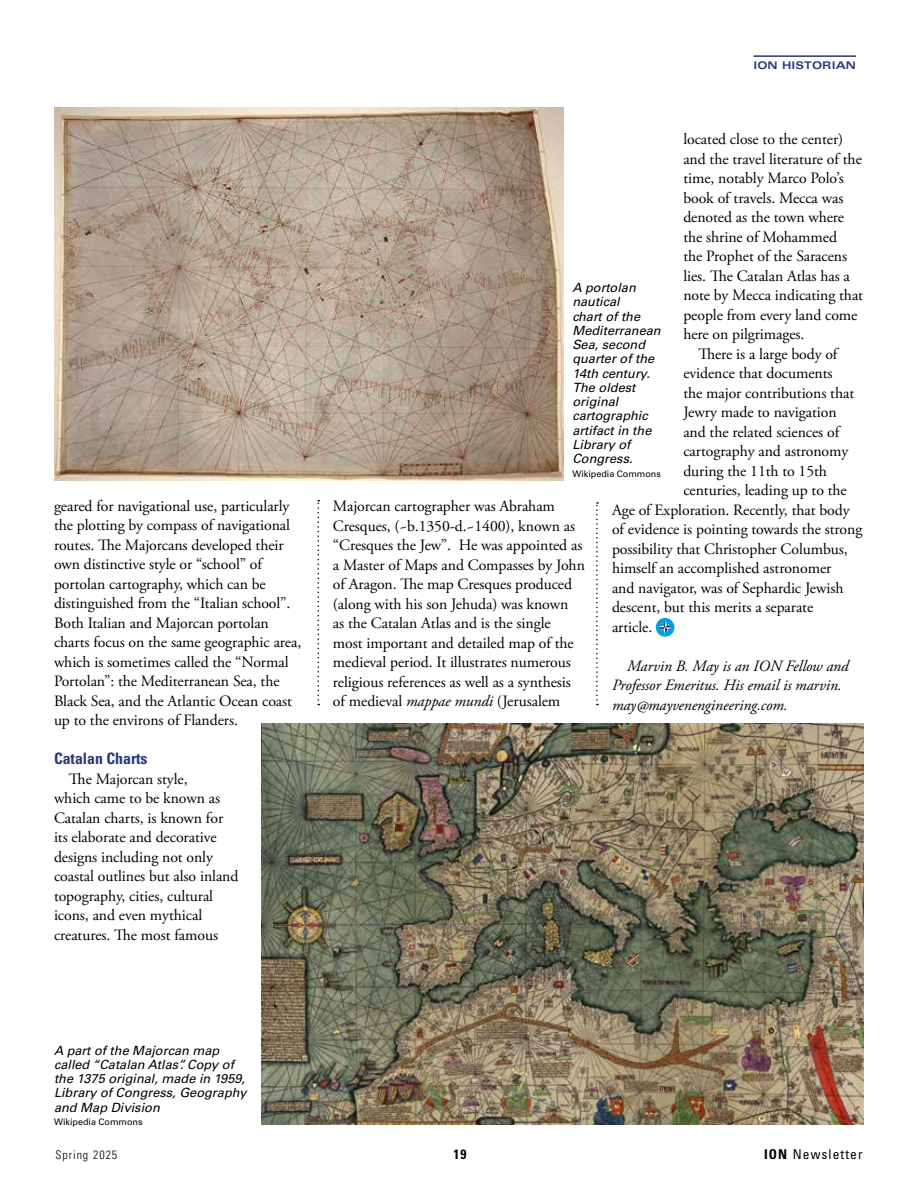
<style>
.page{position:relative;width:918px;height:1188px;background:#fff}
.page>*{position:absolute;margin:0;border:0;box-sizing:border-box;transform-origin:0 0}
.t1{font:15.75px/19.5px "Adobe Garamond Pro";letter-spacing:-.005em;color:#000}
.t2{font:italic 15.75px/19.5px "Adobe Garamond Pro";letter-spacing:-.005em;color:#000}
.t3{font:700 condensed 15.75px "Univers LT Std";color:#29367b}
.t4{font:condensed 13.5px "Univers LT Std";letter-spacing:.08em;color:#000}
.t5{font:700 condensed 13.5px "Univers LT Std";color:#000}
.t6{font:italic 12.75px/14.2px "Univers LT Std";color:#000}
.t7{font:300 condensed 12px "Univers LT Std";letter-spacing:.08em;color:#000}
.t8{font:700 expanded 10.5px "Univers LT Std";letter-spacing:.01em;color:#29367b}
.t9{font:9px "Univers LT Std";color:#000}
.s1{font-style:italic}
.s2{font-weight:700}
</style>
<div class="page">
<hr style="left:753px;top:55px;width:103px;height:2px;background:#29367b">
<div style="left:656px;top:618px;width:18px;height:18px;border:1px solid #00a1de;border-radius:50%"></div>
<svg style="left:658px;top:620px;width:15px;height:15px"></svg>
<img style="left:261px;top:723px;width:603px;height:402px">
<img style="left:54px;top:108px;width:510px;height:372px">
<svg style="left:318px;top:500px;width:1px;height:205px"></svg>
<svg style="left:596px;top:502px;width:2px;height:203px"></svg>
<p class="t1" style="left:54px;top:497px;width:249px">geared for navigational use, particularly the plotting by compass of navigational routes. The Majorcans developed their own distinctive style or “school” of portolan cartography, which can be distinguished from the “Italian school”.<br>Both Italian and Majorcan portolan charts focus on the same geographic area, which is sometimes called the “Normal Portolan”: the Mediterranean Sea, the Black Sea, and the Atlantic Ocean coast up to the environs of Flanders.</p>
<p class="t3" style="left:54px;top:749px;width:95px">Catalan Charts</p>
<p class="t1" style="left:54px;top:770px;width:186px;text-indent:15px">The Majorcan style,<br>which came to be known as<br>Catalan charts, is known for its elaborate and decorative designs including not only coastal outlines but also inland topography, cities, cultural icons, and even mythical creatures. The most famous</p>
<p class="t8" style="left:753px;top:59px;width:104px">ION HISTORIAN</p>
<p class="t1" style="left:683px;top:130px;width:161px">located close to the center)</p>
<p class="t1" style="left:683px;top:150px;width:180px">and the travel literature of the</p>
<p class="t1" style="left:683px;top:169px;width:162px">time, notably Marco Polo’s</p>
<p class="t1" style="left:683px;top:189px;width:162px">book of travels. Mecca was</p>
<p class="t1" style="left:683px;top:208px;width:162px">denoted as the town where</p>
<p class="t1" style="left:683px;top:228px;width:155px">the shrine of Mohammed</p>
<p class="t1" style="left:683px;top:247px;width:165px">the Prophet of the Saracens</p>
<p class="t1" style="left:683px;top:267px;width:168px">lies. The Catalan Atlas has a</p>
<p class="t1" style="left:683px;top:286px;width:181px">note by Mecca indicating that</p>
<p class="t1" style="left:683px;top:306px;width:176px">people from every land come</p>
<p class="t1" style="left:683px;top:325px;width:123px">here on pilgrimages.</p>
<p class="t1" style="left:698px;top:345px;width:141px">There is a large body of</p>
<p class="t1" style="left:683px;top:364px;width:151px">evidence that documents</p>
<p class="t1" style="left:683px;top:384px;width:172px">the major contributions that</p>
<p class="t1" style="left:683px;top:403px;width:155px">Jewry made to navigation</p>
<p class="t1" style="left:683px;top:423px;width:157px">and the related sciences of</p>
<p class="t1" style="left:683px;top:442px;width:167px">cartography and astronomy</p>
<p class="t1" style="left:683px;top:462px;width:145px">during the 11th to 15th</p>
<p class="t1" style="left:683px;top:481px;width:165px">centuries, leading up to the</p>
<p class="t1" style="left:612px;top:500px;width:239px">Age of Exploration. Recently, that body</p>
<p class="t1" style="left:612px;top:520px;width:252px">of evidence is pointing towards the strong</p>
<p class="t1" style="left:612px;top:539px;width:237px">possibility that Christopher Columbus,</p>
<p class="t1" style="left:612px;top:559px;width:221px">himself an accomplished astronomer</p>
<p class="t1" style="left:612px;top:578px;width:233px">and navigator, was of Sephardic Jewish</p>
<p class="t1" style="left:612px;top:598px;width:203px">descent, but this merits a separate</p>
<p class="t1" style="left:612px;top:617px;width:42px">article.</p>
<p class="t2" style="left:612px;top:656px;width:238px;text-indent:15px">Marvin B. May is an ION Fellow and<br>Professor Emeritus. His email is marvin. may@mayvenengineering.com.</p>
<p class="t6" style="left:572px;top:281px;width:90px">A portolan nautical<br>chart of the<br>Mediterranean<br>Sea, second quarter of the<br>14th century.<br>The oldest original cartographic artifact in the<br>Library of<br>Congress.</p>
<p class="t9" style="left:572px;top:468px;width:90px">Wikipedia Commons</p>
<p class="t1" style="left:333px;top:497px;width:253px">Majorcan cartographer was Abraham Cresques, (~b.1350-d.~1400), known as “Cresques the Jew”. He was appointed as a Master of Maps and Compasses by John of Aragon. The map Cresques produced (along with his son Jehuda) was known<br>as the Catalan Atlas and is the single<br>most important and detailed map of the medieval period. It illustrates numerous religious references as well as a synthesis of medieval <span class="s1">mappae mundi</span> (Jerusalem</p>
<p class="t6" style="left:54px;top:1043px;width:194px">A part of the Majorcan map called “Catalan Atlas”. Copy of the 1375 original, made in 1959,<br>Library of Congress, Geography and Map Division</p>
<p class="t9" style="left:54px;top:1116px;width:90px">Wikipedia Commons</p>
<p class="t7" style="left:56px;top:1147px;width:63px">Spring 2025</p>
<p class="t5" style="left:453px;top:1146px;width:15px">19</p>
<p class="t4" style="left:764px;top:1145px;width:100px"><span class="s2">ION</span> Newsletter</p>
</div>
